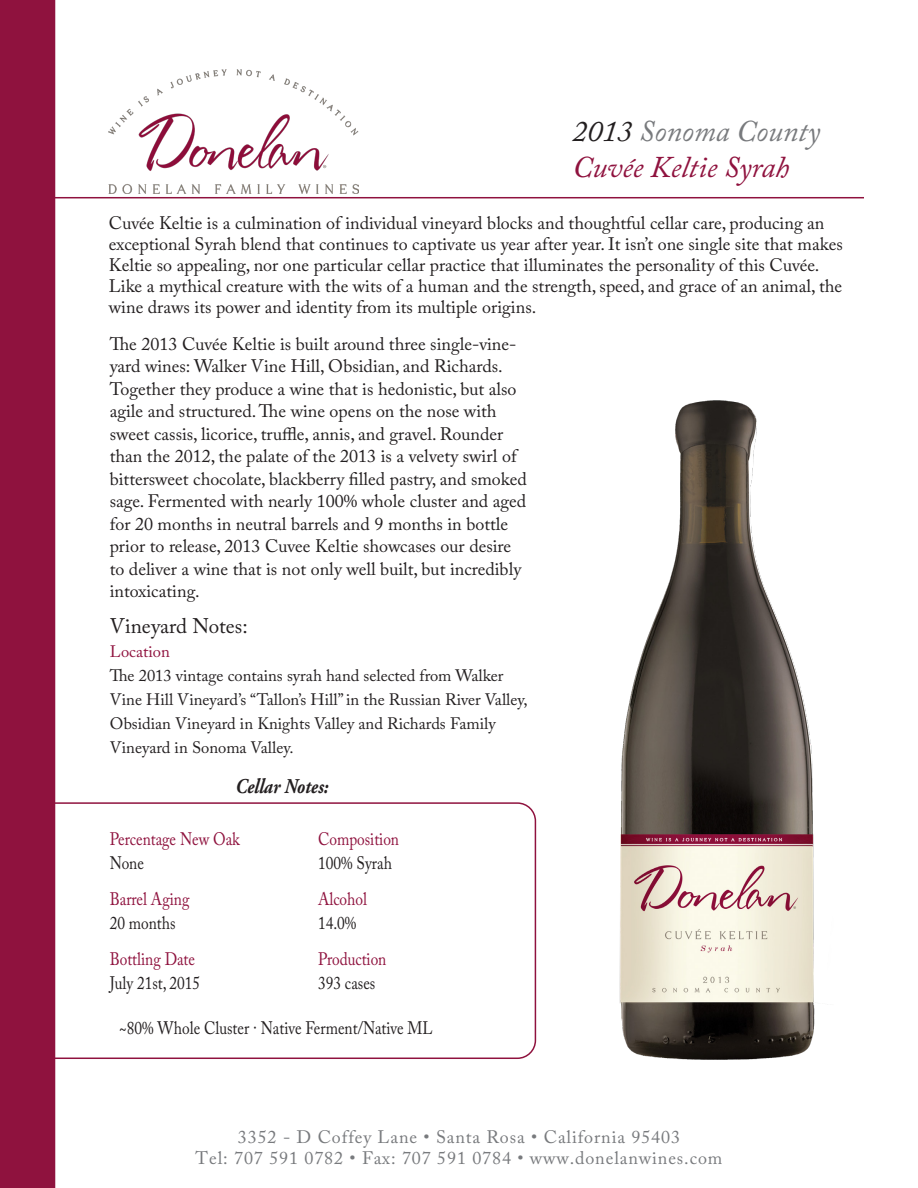
<style>
.page{position:relative;width:918px;height:1188px;background:#fff}
.page>*{position:absolute;margin:0;border:0;box-sizing:border-box;transform-origin:0 0}
.t1{font:italic 30px "Adobe Caslon Pro";color:#787a7d}
.t2{font:italic 30px "Adobe Caslon Pro";color:#8f123e}
.t3{font:21px "Adobe Caslon Pro";color:#231f20}
.t4{font:italic 700 21px "Adobe Garamond Pro";color:#231f20;scale:.85 1}
.t5{font:18px/22.5px "Adobe Caslon Pro";color:#231f20}
.t6{font:18px "Adobe Caslon Pro";letter-spacing:.05em;color:#787a7d}
.t7{font:18px "Adobe Caslon Pro";color:#231f20;scale:.85 1}
.t8{font:18px "Adobe Caslon Pro";color:#8f123e;scale:.85 1}
.t9{font:16.5px/24px "Adobe Caslon Pro";color:#231f20}
.t10{font:16.5px "Adobe Caslon Pro";color:#8f123e}
.s1{color:#231f20}
</style>
<div class="page">
<img style="left:109px;top:70px;width:249px;height:124px">
<hr style="left:54px;top:197px;width:810px;height:1px;background:#8f123e">
<div style="left:0;top:0;width:55px;height:1188px;background:#8f123e"></div>
<div style="left:28px;top:802px;width:508px;height:257px;border:2px solid #8f123e;border-radius:18px"></div>
<img style="left:619px;top:400px;width:196px;height:660px">
<p class="t1" style="left:572px;top:114px;width:249px"><span class="s1">2013</span> Sonoma County</p>
<p class="t2" style="left:572px;top:149px;width:218px">Cuvée Keltie Syrah</p>
<p class="t5" style="left:109px;top:213px;width:735px;line-height:21px">Cuvée Keltie is a culmination of individual vineyard blocks and thoughtful cellar care, producing an exceptional Syrah blend that continues to captivate us year after year. It isn’t one single site that makes Keltie so appealing, nor one particular cellar practice that illuminates the personality of this Cuvée.<br>Like a mythical creature with the wits of a human and the strength, speed, and grace of an animal, the wine draws its power and identity from its multiple origins.</p>
<p class="t5" style="left:110px;top:333px;width:419px">The 2013 Cuvée Keltie is built around three single-vine&shy;yard wines: Walker Vine Hill, Obsidian, and Richards.<br>Together they produce a wine that is hedonistic, but also agile and structured. The wine opens on the nose with sweet cassis, licorice, truffle, annis, and gravel. Rounder than the 2012, the palate of the 2013 is a velvety swirl of bittersweet chocolate, blackberry filled pastry, and smoked sage. Fermented with nearly 100% whole cluster and aged for 20 months in neutral barrels and 9 months in bottle prior to release, 2013 Cuvee Keltie showcases our desire to deliver a wine that is not only well built, but incredibly intoxicating.</p>
<p class="t3" style="left:110px;top:614px;width:140px">Vineyard Notes:</p>
<p class="t10" style="left:110px;top:642px;width:62px">Location</p>
<p class="t9" style="left:110px;top:664px;width:419px">The 2013 vintage contains syrah hand selected from Walker Vine Hill Vineyard’s “Tallon’s Hill” in the Russian River Valley, Obsidian Vineyard in Knights Valley and Richards Family Vineyard in Sonoma Valley.</p>
<p class="t4" style="left:235px;top:774px;width:111px">Cellar Notes:</p>
<p class="t8" style="left:110px;top:828px;width:155px">Percentage New Oak</p>
<p class="t7" style="left:110px;top:852px;width:42px">None</p>
<p class="t8" style="left:110px;top:888px;width:95px">Barrel Aging</p>
<p class="t7" style="left:110px;top:912px;width:79px">20 months</p>
<p class="t8" style="left:110px;top:948px;width:102px">Bottling Date</p>
<p class="t7" style="left:110px;top:972px;width:108px">July 21st, 2015</p>
<p class="t8" style="left:318px;top:829px;width:97px">Composition</p>
<p class="t7" style="left:318px;top:853px;width:88px">100% Syrah</p>
<p class="t8" style="left:318px;top:889px;width:59px">Alcohol</p>
<p class="t7" style="left:318px;top:913px;width:47px">14.0%</p>
<p class="t8" style="left:318px;top:949px;width:82px">Production</p>
<p class="t7" style="left:318px;top:973px;width:69px">393 cases</p>
<p class="t7" style="left:119px;top:1017px;width:370px">~80% Whole Cluster · Native Ferment/Native ML</p>
<p class="t6" style="left:238px;top:1126px;width:444px">3352 - D Coffey Lane • Santa Rosa • California 95403</p>
<p class="t6" style="left:196px;top:1147px;width:528px">Tel: 707 591 0782 • Fax: 707 591 0784 • www.donelanwines.com</p>
</div>
